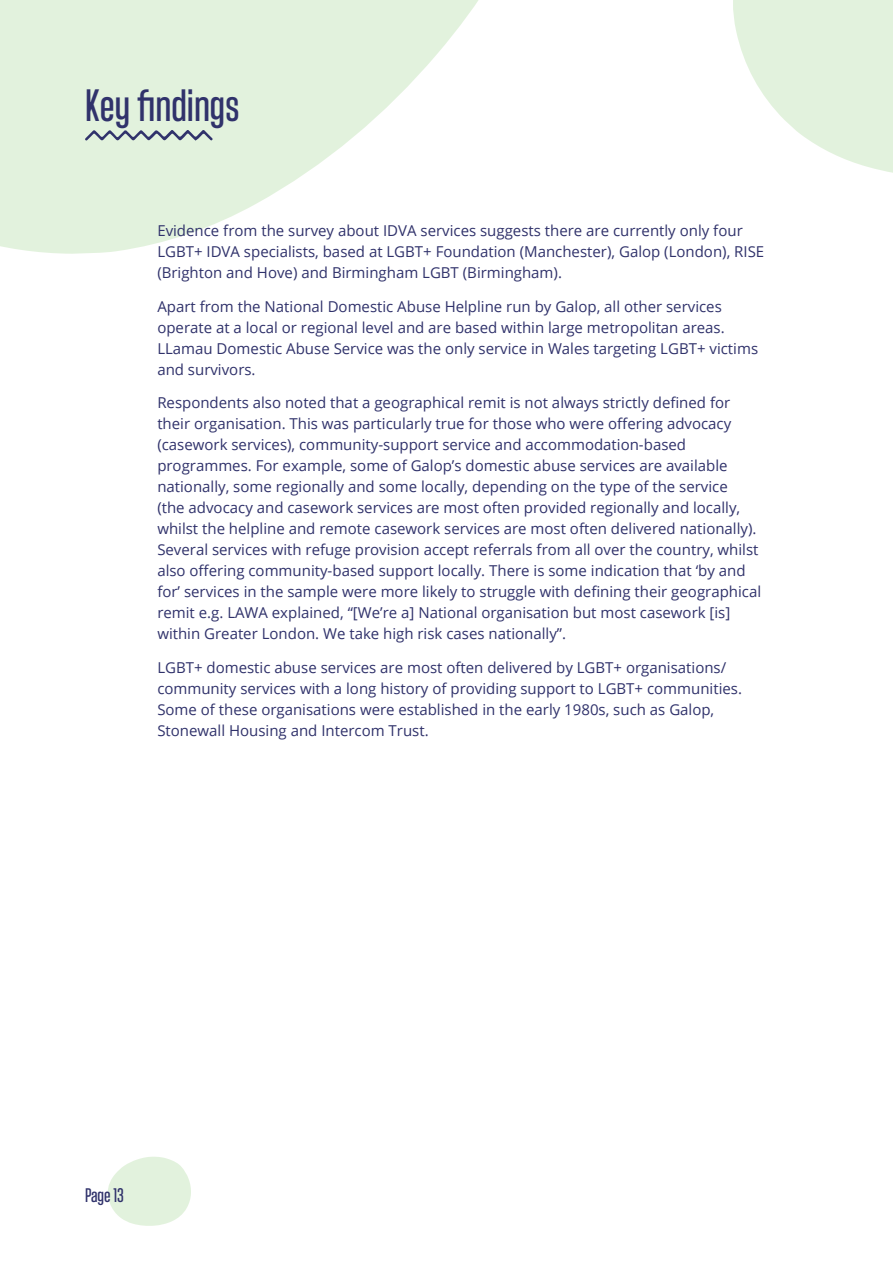
<style>
.page{position:relative;width:893px;height:1263px;background:#fff}
.page>*{position:absolute;margin:0;border:0;box-sizing:border-box;transform-origin:0 0}
.t1{font:500 45px "Landasans";color:#30326b}
.t2{font:500 19.5px "Landasans";color:#30326b}
.t3{font:15px/21px "Open Sans";color:#30326b}
</style>
<div class="page">
<svg style="left:733px;top:0;width:160px;height:173px"></svg>
<svg style="left:0;top:0;width:478px;height:254px;fill:#e2f2dd"></svg>
<svg style="left:84px;top:130px;width:129px;height:11px"></svg>
<svg style="left:108px;top:1156px;width:83px;height:70px"></svg>
<p class="t1" style="left:85px;top:82px;width:156px">Key findings</p>
<p class="t3" style="left:157px;top:219px;width:608px">Evidence from the survey about IDVA services suggests there are currently only four<br>LGBT+ IDVA specialists, based at LGBT+ Foundation (Manchester), Galop (London), RISE (Brighton and Hove) and Birmingham LGBT (Birmingham).</p>
<p class="t3" style="left:157px;top:295px;width:602px">Apart from the National Domestic Abuse Helpline run by Galop, all other services operate at a local or regional level and are based within large metropolitan areas.<br>LLamau Domestic Abuse Service was the only service in Wales targeting LGBT+ victims and survivors.</p>
<p class="t3" style="left:157px;top:392px;width:605px">Respondents also noted that a geographical remit is not always strictly defined for their organisation. This was particularly true for those who were offering advocacy (casework services), community-support service and accommodation-based programmes. For example, some of Galop’s domestic abuse services are available nationally, some regionally and some locally, depending on the type of the service<br>(the advocacy and casework services are most often provided regionally and locally, whilst the helpline and remote casework services are most often delivered nationally).<br>Several services with refuge provision accept referrals from all over the country, whilst also offering community-based support locally. There is some indication that ‘by and for’ services in the sample were more likely to struggle with defining their geographical remit e.g. LAWA explained, “[We’re a] National organisation but most casework [is] within Greater London. We take high risk cases nationally”.</p>
<p class="t3" style="left:157px;top:657px;width:586px">LGBT+ domestic abuse services are most often delivered by LGBT+ organisations/ community services with a long history of providing support to LGBT+ communities.<br>Some of these organisations were established in the early 1980s, such as Galop, Stonewall Housing and Intercom Trust.</p>
<h2 class="t2" style="left:85px;top:1185px;width:40px">Page 13</h2>
</div>
